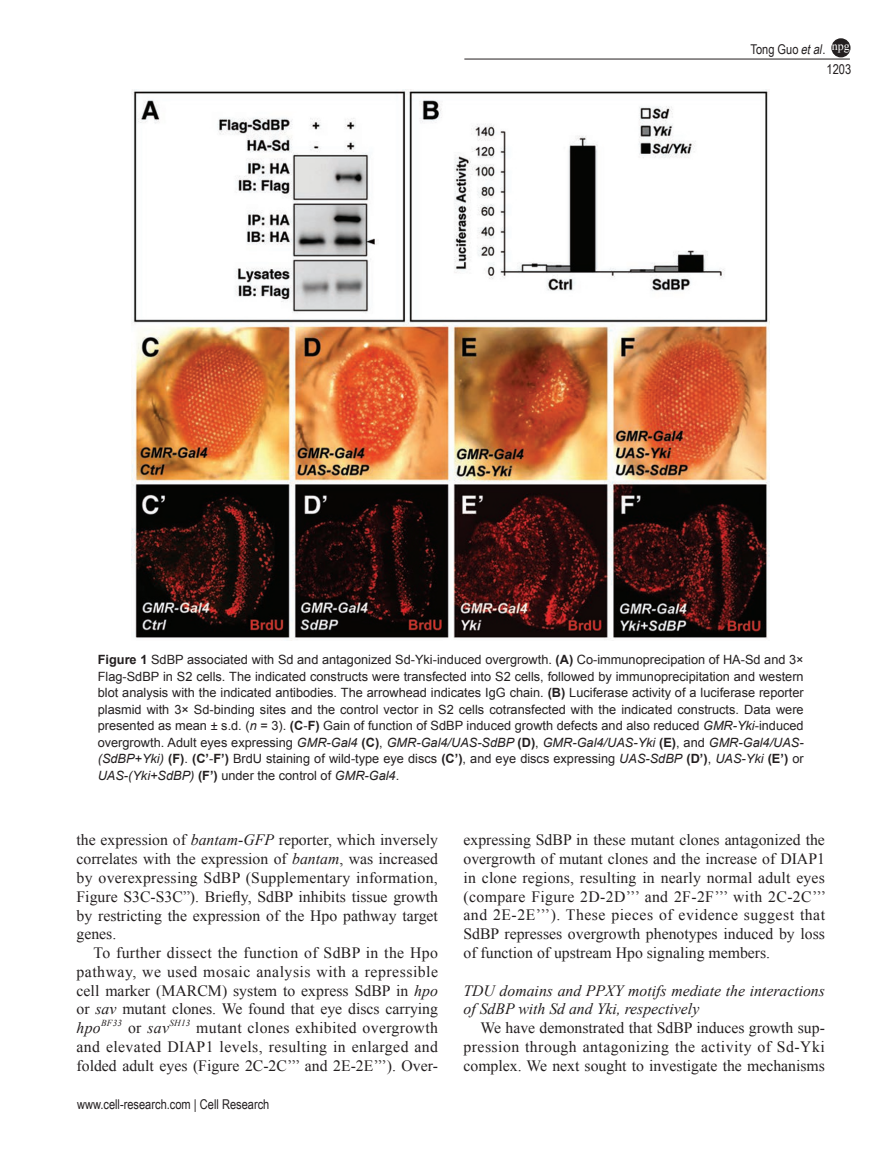
<style>
.page{position:relative;width:893px;height:1170px;background:#fff}
.page>*{position:absolute;margin:0;border:0;box-sizing:border-box;transform-origin:0 0}
.t1{font:15.75px/18.8px "Times New Roman PSMT2";color:#231f20;text-align:justify}
.t2{font:15.75px/18.8px "Times New Roman PS Italic MT2";color:#231f20}
.t3{font:15.75px "Times New Roman";color:#231f20}
.t4{font:italic 15.75px "Times New Roman";letter-spacing:.02em;color:#231f20}
.t5{font:13.5px "Arial Narrow";color:#231f20}
.t6{font:12.75px/16.5px "Arial MT2";color:#231f20;text-align:justify}
.t7{font:italic 12.75px "Arial";color:#231f20}
.t8{font:12px "Times New Roman PSMT2";color:#fff}
.t9{font:italic 9.15px "Times New Roman";letter-spacing:.02em;color:#231f20}
.s1{font-style:italic}
.s2{font-family:"Arial";font-weight:700}
.s3{font-family:"Arial";font-style:italic}
.s4{font-family:"Arial MT2";font-style:normal}
.s5{font-weight:700;font-style:normal}
.s6{font-family:"Times New Roman";font-style:italic}
.s7{font-family:"Times New Roman PS Italic MT2"}
.s8{font-family:"Times New Roman PSMT2";font-style:normal}
</style>
<div class="page">
<hr style="left:464px;top:59px;width:386px;height:1px;background:#231f20">
<div style="left:832px;top:39px;width:18px;height:18px;background:#231f20;border-radius:50%"></div>
<div style="left:831px;top:38px;width:19px;height:19px;border:2px solid #231f20;border-radius:50%"></div>
<img style="left:132px;top:89px;width:638px;height:551px">
<p class="t5" style="left:750px;top:40px;width:77px">Tong Guo <span class="s1">etal</span>.</p>
<p class="t8" style="left:832px;top:38px;width:19px">npg</p>
<p class="t5" style="left:826px;top:59px;width:26px">1203</p>
<p class="t6" style="left:98px;top:651px;width:707px"><span class="s2">Figure 1</span> SdBP associated with Sd and antagonized Sd-Yki-induced overgrowth. <span class="s2">(A)</span> Co-immunoprecipation of HA-Sd and 3× Flag-SdBP in S2 cells. The indicated constructs were transfected into S2 cells, followed by immunoprecipitation and western blot analysis with the indicated antibodies. The arrowhead indicates IgG chain. <span class="s2">(B)</span> Luciferase activity of a luciferase reporter plasmid with 3× Sd-binding sites and the control vector in S2 cells cotransfected with the indicated constructs. Data were presented as mean ± s.d. (<span class="s3">n</span> = 3). <span class="s2">(C</span>-<span class="s2">F)</span> Gain of function of SdBP induced growth defects and also reduced <span class="s3">GMR-Yki</span>-induced</p>
<p class="t7" style="left:98px;top:734px;width:707px"><span class="s4">overgrowth. Adult eyes expressing</span> GMR-Gal4 <span class="s5">(C)</span><span class="s4">,</span> GMR-Gal4/UAS-SdBP <span class="s5">(D)</span><span class="s4">,</span> GMR-Gal4/UAS-Yki <span class="s5">(E)</span><span class="s4">, and</span> GMR-Gal4/UAS-</p>
<p class="t6" style="left:98px;top:750px;width:707px"><span class="s3">(SdBP+Yki)</span> <span class="s2">(F)</span>. <span class="s2">(C’</span>-<span class="s2">F’)</span> BrdU staining of wild-type eye discs <span class="s2">(C’)</span>, and eye discs expressing <span class="s3">UAS-SdBP</span> <span class="s2">(D’)</span>, <span class="s3">UAS-Yki</span> <span class="s2">(E’)</span> or</p>
<p class="t7" style="left:98px;top:767px;width:303px">UAS-(Yki+SdBP) <span class="s5">(F’)</span> <span class="s4">under the control of</span> GMR-Gal4<span class="s4">.</span></p>
<p class="t1" style="left:77px;top:830px;width:363px">the expression of <span class="s6">bantam</span>-<span class="s7">GFP</span> reporter, which inversely correlates with the expression of <span class="s6">bantam</span>, was increased by overexpressing SdBP (Supplementary information,</p>
<p class="t3" style="left:77px;top:885px;width:363px">Figure S3C-S3C”). Briefly, SdBP inhibits tissue growth</p>
<p class="t1" style="left:77px;top:905px;width:363px">by restricting the expression of the Hpo pathway target genes.</p>
<p class="t1" style="left:77px;top:943px;width:363px;text-indent:17px">To further dissect the function of SdBP in the Hpo pathway, we used mosaic analysis with a repressible cell marker (MARCM) system to express SdBP in <span class="s6">hpo </span>or <span class="s6">sav</span> mutant clones. We found that eye discs carrying</p>
<p class="t4" style="left:77px;top:1016px;width:26px">hpo</p>
<p class="t9" style="left:101px;top:1016px;width:22px">BF33</p>
<p class="t9" style="left:169px;top:1016px;width:22px">SH13</p>
<p class="t1" style="left:77px;top:1018px;width:363px;text-indent:120px">mutant clones exhibited overgrowth and elevated DIAP1 levels, resulting in enlarged and folded adult eyes (Figure 2C-2C’’’ and 2E-2E’’’). Over-</p>
<p class="t4" style="left:128px;top:1016px;width:43px"><span class="s8">or</span> sav</p>
<p class="t5" style="left:77px;top:1094px;width:194px">www.cell-research.com | Cell Research</p>
<p class="t1" style="left:463px;top:830px;width:364px">expressing SdBP in these mutant clones antagonized the overgrowth of mutant clones and the increase of DIAP1 in clone regions, resulting in nearly normal adult eyes (compare Figure 2D-2D’’’ and 2F-2F’’’ with 2C-2C’’’ and 2E-2E’’’). These pieces of evidence suggest that SdBP represses overgrowth phenotypes induced by loss of function of upstream Hpo signaling members.</p>
<p class="t2" style="left:463px;top:980px;width:363px">TDU domains and PPXY motifs mediate the interactions of SdBP with Sd and Yki, respectively</p>
<p class="t1" style="left:463px;top:1018px;width:363px;text-indent:17px">We have demonstrated that SdBP induces growth sup&shy;pression through antagonizing the activity of Sd-Yki complex. We next sought to investigate the mechanisms</p>
</div>
